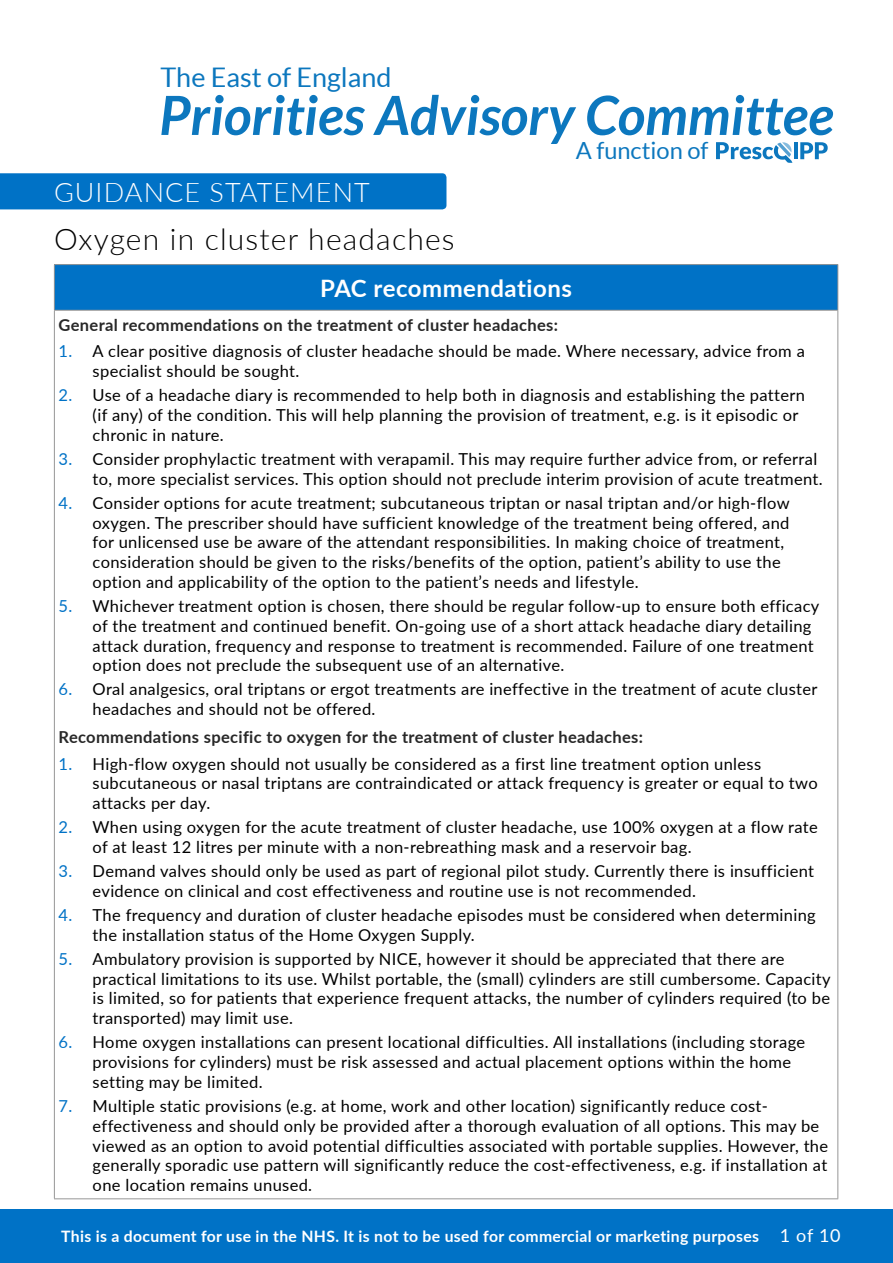
<style>
.page{position:relative;width:893px;height:1263px;background:#fff}
.page>*{position:absolute;margin:0;border:0;box-sizing:border-box;transform-origin:0 0}
.t1{font:italic 700 54px "Lato";color:#0c77be}
.PrescQIPP_Title{font:300 30px "Lato";letter-spacing:.04em;color:#000}
.PrescQIPP_Title-2{font:300 27px "Lato";letter-spacing:.04em;color:#fff}
.t2{font:27px "Lato";color:#0c77be}
.PrescQIPP_Header_1{font:700 24px "Lato";letter-spacing:.02em;color:#fff}
.t3{font:23.7px "Lato";color:#0c77be}
.t4{font:16.5px/19.8px "Lato";letter-spacing:.02em;color:#000}
.PrescQIPP_Body_Empha{font:700 16.5px "Lato";letter-spacing:.02em;color:#282828}
.PrescQIPP_Body{font:700 15.75px "Lato";letter-spacing:.02em;color:#fff}
.s1{color:#0072c6}
.s2{font-weight:400;font-size:18px}
</style>
<div class="page">
<div style="left:0;top:173px;width:446px;height:36px;background:#0072c6"></div>
<div style="left:54px;top:265px;width:784px;height:45px;background:#0072c6"></div>
<hr style="left:54px;top:264px;width:784px;height:1px;background:#969696">
<hr style="left:54px;top:265px;width:1px;height:45px;background:#969696">
<hr style="left:837px;top:265px;width:1px;height:45px;background:#969696">
<hr style="left:54px;top:310px;width:784px;height:1px;background:#969696">
<hr style="left:54px;top:311px;width:1px;height:887px;background:#969696">
<hr style="left:837px;top:311px;width:1px;height:887px;background:#969696">
<hr style="left:54px;top:1198px;width:784px;height:1px;background:#969696">
<div style="left:0;top:1209px;width:893px;height:54px;background:#0072c6"></div>
<svg style="left:794px;top:142px;width:3px;height:17px"></svg>
<svg style="left:800px;top:142px;width:28px;height:17px"></svg>
<svg style="left:716px;top:142px;width:76px;height:21px"></svg>
<p class="t2" style="left:160px;top:62px;width:233px">The East of England</p>
<p class="t1" style="left:159px;top:84px;width:676px">Priorities Advisory Committee</p>
<p class="t3" style="left:576px;top:137px;width:134px">A function of</p>
<p class="PrescQIPP_Title-2" style="left:54px;top:174px;width:317px">GUIDANCE STATEMENT</p>
<p class="PrescQIPP_Title" style="left:54px;top:218px;width:402px">Oxygen in cluster headaches</p>
<p class="PrescQIPP_Header_1" style="left:320px;top:271px;width:253px">PAC recommendations</p>
<p class="PrescQIPP_Body_Empha" style="left:59px;top:313px;width:501px">General recommendations on the treatment of cluster headaches:</p>
<p class="t4" style="left:93px;top:341px;width:714px;text-indent:-34px"><span class="s1">1.</span> A clear positive diagnosis of cluster headache should be made. Where necessary, advice from a specialist should be sought.</p>
<p class="t4" style="left:93px;top:385px;width:714px;text-indent:-34px"><span class="s1">2.</span> Use of a headache diary is recommended to help both in diagnosis and establishing the pattern (if any) of the condition. This will help planning the provision of treatment, e.g. is it episodic or chronic in nature.</p>
<p class="t4" style="left:93px;top:448px;width:731px;text-indent:-34px"><span class="s1">3.</span> Consider prophylactic treatment with verapamil. This may require further advice from, or referral to, more specialist services. This option should not preclude interim provision of acute treatment.</p>
<p class="t4" style="left:93px;top:492px;width:698px;text-indent:-34px"><span class="s1">4.</span> Consider options for acute treatment; subcutaneous triptan or nasal triptan and/or high-flow oxygen. The prescriber should have sufficient knowledge of the treatment being offered, and for unlicensed use be aware of the attendant responsibilities. In making choice of treatment, consideration should be given to the risks/benefits of the option, patient’s ability to use the option and applicability of the option to the patient’s needs and lifestyle.</p>
<p class="t4" style="left:93px;top:595px;width:728px;text-indent:-34px"><span class="s1">5.</span> Whichever treatment option is chosen, there should be regular follow-up to ensure both efficacy of the treatment and continued benefit. On-going use of a short attack headache diary detailing attack duration, frequency and response to treatment is recommended. Failure of one treatment option does not preclude the subsequent use of an alternative.</p>
<p class="t4" style="left:93px;top:679px;width:726px;text-indent:-34px"><span class="s1">6.</span> Oral analgesics, oral triptans or ergot treatments are ineffective in the treatment of acute cluster headaches and should not be offered.</p>
<p class="PrescQIPP_Body_Empha" style="left:59px;top:725px;width:586px">Recommendations specific to oxygen for the treatment of cluster headaches:</p>
<p class="t4" style="left:93px;top:753px;width:727px;text-indent:-34px"><span class="s1">1.</span> High-flow oxygen should not usually be considered as a first line treatment option unless subcutaneous or nasal triptans are contraindicated or attack frequency is greater or equal to two attacks per day.</p>
<p class="t4" style="left:93px;top:817px;width:727px;text-indent:-34px"><span class="s1">2.</span> When using oxygen for the acute treatment of cluster headache, use 100% oxygen at a flow rate of at least 12 litres per minute with a non-rebreathing mask and a reservoir bag.</p>
<p class="t4" style="left:93px;top:860px;width:723px;text-indent:-34px"><span class="s1">3.</span> Demand valves should only be used as part of regional pilot study. Currently there is insufficient evidence on clinical and cost effectiveness and routine use is not recommended.</p>
<p class="t4" style="left:93px;top:904px;width:725px;text-indent:-34px"><span class="s1">4.</span> The frequency and duration of cluster headache episodes must be considered when determining the installation status of the Home Oxygen Supply.</p>
<p class="t4" style="left:93px;top:948px;width:739px;text-indent:-34px"><span class="s1">5.</span> Ambulatory provision is supported by NICE, however it should be appreciated that there are practical limitations to its use. Whilst portable, the (small) cylinders are still cumbersome. Capacity is limited, so for patients that experience frequent attacks, the number of cylinders required (to be transported) may limit use.</p>
<p class="t4" style="left:93px;top:1032px;width:714px;text-indent:-34px"><span class="s1">6.</span> Home oxygen installations can present locational difficulties. All installations (including storage provisions for cylinders) must be risk assessed and actual placement options within the home setting may be limited.</p>
<p class="t4" style="left:93px;top:1095px;width:737px;text-indent:-34px"><span class="s1">7.</span> Multiple static provisions (e.g. at home, work and other location) significantly reduce cost&shy;effectiveness and should only be provided after a thorough evaluation of all options. This may be viewed as an option to avoid potential difficulties associated with portable supplies. However, the generally sporadic use pattern will significantly reduce the cost-effectiveness, e.g. if installation at one location remains unused.</p>
<p class="PrescQIPP_Body" style="left:61px;top:1225px;width:781px">This is a document for use in the NHS. It is not to be used for commercial or marketing purposes <span class="s2">1 of 10</span></p>
</div>
